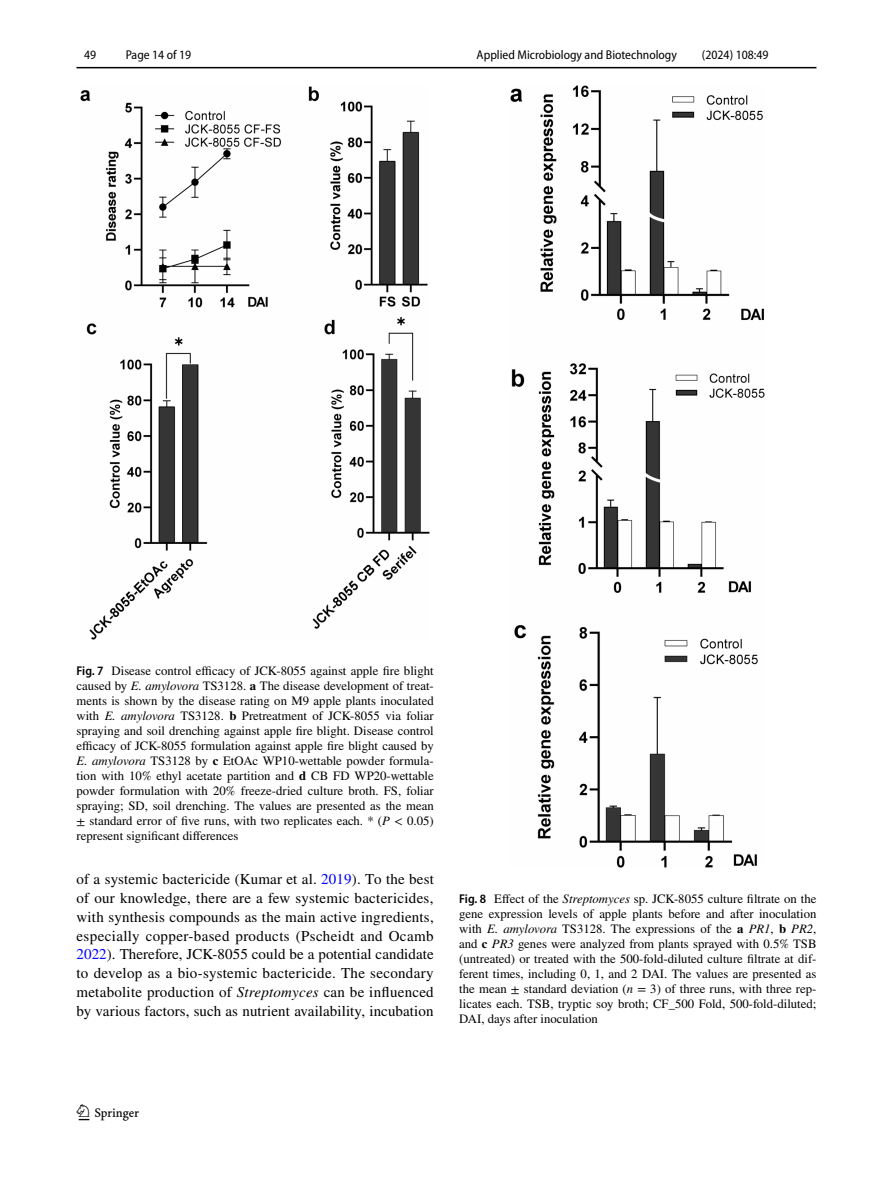
<style>
.page{position:relative;width:893px;height:1187px;background:#fff}
.page>*{position:absolute;margin:0;border:0;box-sizing:border-box;transform-origin:0 0}
.t1{font:22.5px "Springnew Regular 2";color:#000}
.t2{font:15px/18.8px "STIX";letter-spacing:.005em;color:#000;text-align:justify}
.t3{font:12.75px/15px "STIX";color:#000;text-align:justify}
.t4{font:semi-condensed 12.75px "Myriad Pro";color:#000}
.s1{font-family:"Myriad Pro";font-weight:600;font-stretch:semi-condensed}
.s2{font-style:italic}
.s3{font-weight:700}
.s4{color:#00f}
</style>
<div class="page">
<hr style="left:77px;top:67px;width:739px;height:1px;background:#000">
<img style="left:80px;top:87px;width:350px;height:552px">
<img style="left:511px;top:85px;width:254px;height:782px">
<p class="t4" style="left:84px;top:48px;width:14px">49</p>
<p class="t4" style="left:126px;top:48px;width:67px">Page 14 of 19</p>
<p class="t4" style="left:477px;top:48px;width:202px">Applied Microbiology and Biotechnology</p>
<p class="t4" style="left:702px;top:48px;width:68px">(2024) 108:49</p>
<p class="t3" style="left:77px;top:663px;width:359px"><span class="s1">Fig. 7</span> Disease control efficacy of JCK-8055 against apple fire blight caused by <span class="s2">E. amylovora</span> TS3128. <span class="s3">a</span> The disease development of treat&shy;ments is shown by the disease rating on M9 apple plants inoculated with <span class="s2">E. amylovora</span> TS3128. <span class="s3">b</span> Pretreatment of JCK-8055 via foliar spraying and soil drenching against apple fire blight. Disease control efficacy of JCK-8055 formulation against apple fire blight caused by <span class="s2">E. amylovora</span> TS3128 by <span class="s3">c</span> EtOAc WP10-wettable powder formula&shy;tion with 10% ethyl acetate partition and <span class="s3">d</span> CB FD WP20-wettable powder formulation with 20% freeze-dried culture broth. FS, foliar spraying; SD, soil drenching. The values are presented as the mean ± standard error of five runs, with two replicates each. * (<span class="s2">P</span> &lt; 0.05) represent significant differences</p>
<p class="t2" style="left:77px;top:871px;width:359px">of a systemic bactericide (Kumar et al. <span class="s4">2019</span>). To the best of our knowledge, there are a few systemic bactericides, with synthesis compounds as the main active ingredients, especially copper-based products (Pscheidt and Ocamb <span class="s4">2022</span>). Therefore, JCK-8055 could be a potential candidate to develop as a bio-systemic bactericide. The secondary metabolite production of <span class="s2">Streptomyces</span> can be influenced by various factors, such as nutrient availability, incubation</p>
<p class="t3" style="left:459px;top:891px;width:359px"><span class="s1">Fig. 8</span> Effect of the <span class="s2">Streptomyces</span> sp. JCK-8055 culture filtrate on the gene expression levels of apple plants before and after inoculation with <span class="s2">E. amylovora</span> TS3128. The expressions of the <span class="s3">a</span> <span class="s2">PR1</span>, <span class="s3">b</span> <span class="s2">PR2</span>, and <span class="s3">c</span> <span class="s2">PR3</span> genes were analyzed from plants sprayed with 0.5% TSB (untreated) or treated with the 500-fold-diluted culture filtrate at dif&shy;ferent times, including 0, 1, and 2 DAI. The values are presented as the mean ± standard deviation (<span class="s2">n</span> = 3) of three runs, with three rep&shy;licates each. TSB, tryptic soy broth; CF_500 Fold, 500-fold-diluted; DAI, days after inoculation</p>
<h1 class="t1" style="left:79px;top:1104px;width:62px">1 3</h1>
</div>
